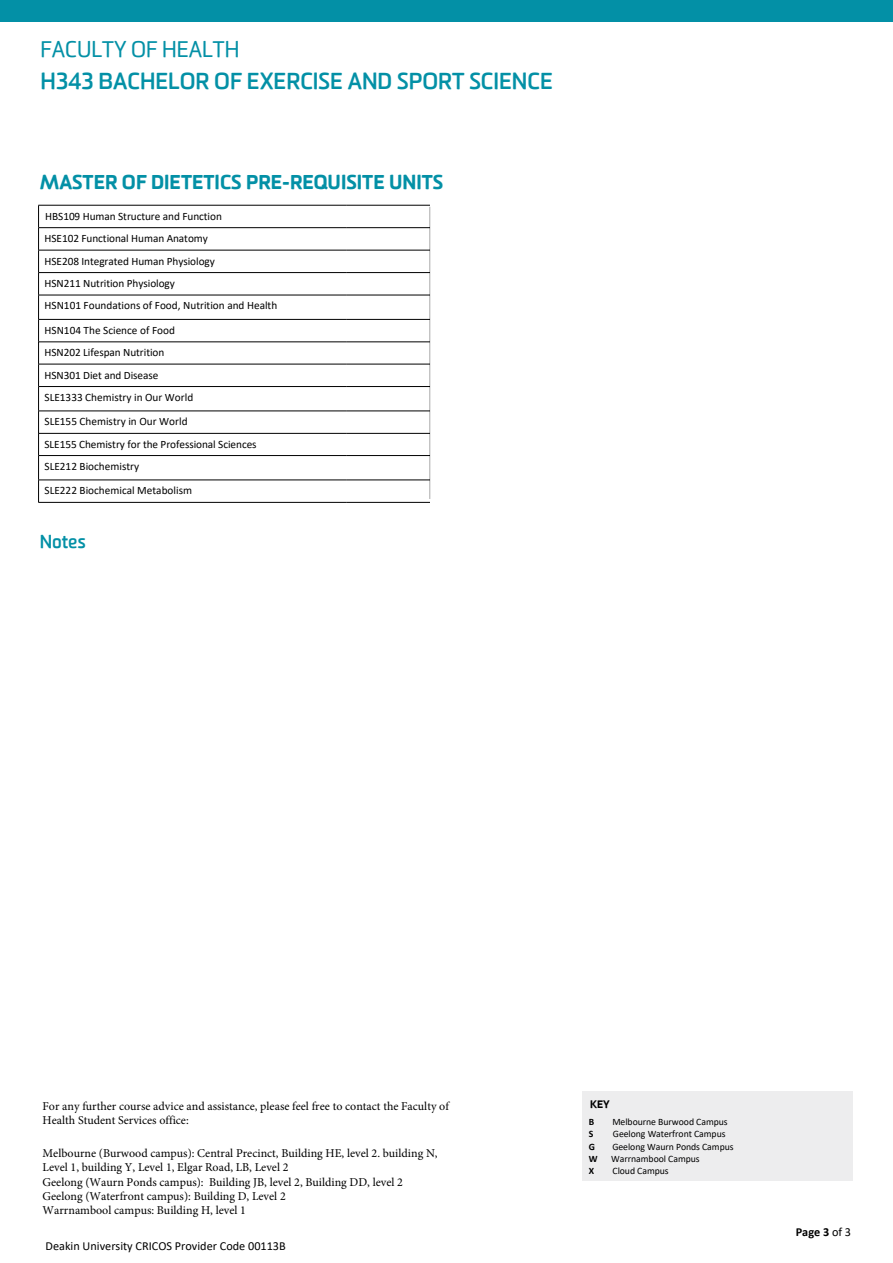
<style>
.page{position:relative;width:893px;height:1263px;background:#fff}
.page>*{position:absolute;margin:0;border:0;box-sizing:border-box;transform-origin:0 0}
.t1{font:700 22.5px "Worldly";color:#0390a6}
.t2{font:21.9px "Worldly";color:#0390a6}
.t3{font:900 19.5px "Worldly";color:#0390a6}
.t4{font:700 18px "Worldly";color:#0390a6}
.t5{font:12.3px "Calibri";color:#000}
.t6{font:700 12.3px "Calibri";color:#000}
.t7{font:12px/14.4px "Minion Pro";color:#000}
.t8{font:11.25px/22.4px "Calibri";letter-spacing:-.005em;color:#000}
.t9{font:900 10.5px "Worldly";color:#000}
.t10{font:9.75px/12.1px "Calibri";letter-spacing:-.005em;color:#000}
.t11{font:700 9.75px "Calibri";color:#000}
.t12{font:700 9.75px "Calibri";color:#000}
.s1{font-weight:400}
</style>
<div class="page">
<div style="left:0;top:0;width:893px;height:22px;background:#0390a6"></div>
<hr style="left:38px;top:205px;width:309px;height:1px;background:#000">
<hr style="left:347px;top:205px;width:83px;height:1px;background:#000">
<hr style="left:38px;top:227px;width:309px;height:1px;background:#000">
<hr style="left:347px;top:227px;width:83px;height:1px;background:#000">
<hr style="left:38px;top:250px;width:309px;height:1px;background:#000">
<hr style="left:347px;top:250px;width:83px;height:1px;background:#000">
<hr style="left:38px;top:272px;width:309px;height:1px;background:#000">
<hr style="left:347px;top:272px;width:83px;height:1px;background:#000">
<hr style="left:38px;top:295px;width:309px;height:1px;background:#000">
<hr style="left:347px;top:295px;width:83px;height:1px;background:#000">
<hr style="left:38px;top:319px;width:309px;height:1px;background:#000">
<hr style="left:347px;top:319px;width:83px;height:1px;background:#000">
<hr style="left:38px;top:342px;width:309px;height:1px;background:#000">
<hr style="left:347px;top:342px;width:83px;height:1px;background:#000">
<hr style="left:429px;top:207px;width:2px;height:292px;background:#000">
<div style="left:582px;top:1092px;width:271px;height:89px;background:#ededee"></div>
<hr style="left:38px;top:364px;width:309px;height:1px;background:#000">
<hr style="left:347px;top:364px;width:83px;height:1px;background:#000">
<hr style="left:38px;top:386px;width:309px;height:1px;background:#000">
<hr style="left:347px;top:386px;width:83px;height:1px;background:#000">
<hr style="left:38px;top:411px;width:309px;height:1px;background:#000">
<hr style="left:347px;top:411px;width:83px;height:1px;background:#000">
<hr style="left:38px;top:433px;width:309px;height:1px;background:#000">
<hr style="left:347px;top:433px;width:83px;height:1px;background:#000">
<hr style="left:38px;top:455px;width:309px;height:1px;background:#000">
<hr style="left:347px;top:455px;width:83px;height:1px;background:#000">
<hr style="left:38px;top:480px;width:309px;height:1px;background:#000">
<svg style="left:38px;top:205px;width:1px;height:297px"></svg>
<hr style="left:347px;top:480px;width:83px;height:1px;background:#000">
<hr style="left:38px;top:502px;width:309px;height:1px;background:#000">
<hr style="left:347px;top:502px;width:83px;height:1px;background:#000">
<h2 class="t2" style="left:41px;top:36px;width:200px">FACULTY OF HEALTH</h2>
<h1 class="t1" style="left:41px;top:67px;width:514px">H343 BACHELOR OF EXERCISE AND SPORT SCIENCE</h1>
<h3 class="t3" style="left:40px;top:169px;width:405px">MASTER OF DIETETICS PRE-REQUISITE UNITS</h3>
<p class="t8" style="left:45px;top:205px;width:234px">HBS109 Human Structure and Function<br>HSE102 Functional Human Anatomy<br>HSE208 Integrated Human Physiology<br>HSN211 Nutrition Physiology<br>HSN101 Foundations of Food, Nutrition and Health</p>
<p class="t8" style="left:45px;top:319px;width:132px">HSN104 The Science of Food</p>
<p class="t8" style="left:45px;top:341px;width:150px">HSN202 Lifespan Nutrition<br>HSN301 Diet and Disease<br>SLE1333 Chemistry in Our World</p>
<p class="t8" style="left:45px;top:410px;width:214px">SLE155 Chemistry in Our World<br>SLE155 Chemistry for the Professional Sciences<br>SLE212 Biochemistry</p>
<p class="t8" style="left:45px;top:479px;width:149px">SLE222 Biochemical Metabolism</p>
<h3 class="t4" style="left:40px;top:530px;width:48px">Notes</h3>
<p class="t7" style="left:43px;top:1099px;width:408px">For any further course advice and assistance, please feel free to contact the Faculty of<br>Health Student Services office:</p>
<p class="t7" style="left:43px;top:1146px;width:397px">Melbourne (Burwood campus): Central Precinct, Building HE, level 2. building N, Level 1, building Y, Level 1, Elgar Road, LB, Level 2<br>Geelong (Waurn Ponds campus): Building JB, level 2, Building DD, level 2<br>Geelong (Waterfront campus): Building D, Level 2<br>Warrnambool campus: Building H, level 1</p>
<p class="t5" style="left:46px;top:1238px;width:242px">Deakin University CRICOS Provider Code 00113B</p>
<p class="t9" style="left:590px;top:1097px;width:21px">KEY</p>
<p class="t11" style="left:589px;top:1128px;width:6px">S</p>
<p class="t12" style="left:589px;top:1116px;width:7px">B</p>
<p class="t10" style="left:612px;top:1116px;width:117px">Melbourne Burwood Campus<br>Geelong Waterfront Campus</p>
<p class="t11" style="left:589px;top:1140px;width:8px">G</p>
<p class="t10" style="left:612px;top:1140px;width:123px">Geelong Waurn Ponds Campus</p>
<p class="t12" style="left:589px;top:1152px;width:10px">W</p>
<p class="t10" style="left:611px;top:1152px;width:90px">Warrnambool Campus</p>
<p class="t11" style="left:589px;top:1164px;width:7px">X</p>
<p class="t10" style="left:613px;top:1164px;width:58px">Cloud Campus</p>
<p class="t6" style="left:796px;top:1223px;width:57px">Page 3 <span class="s1">of 3</span></p>
</div>
